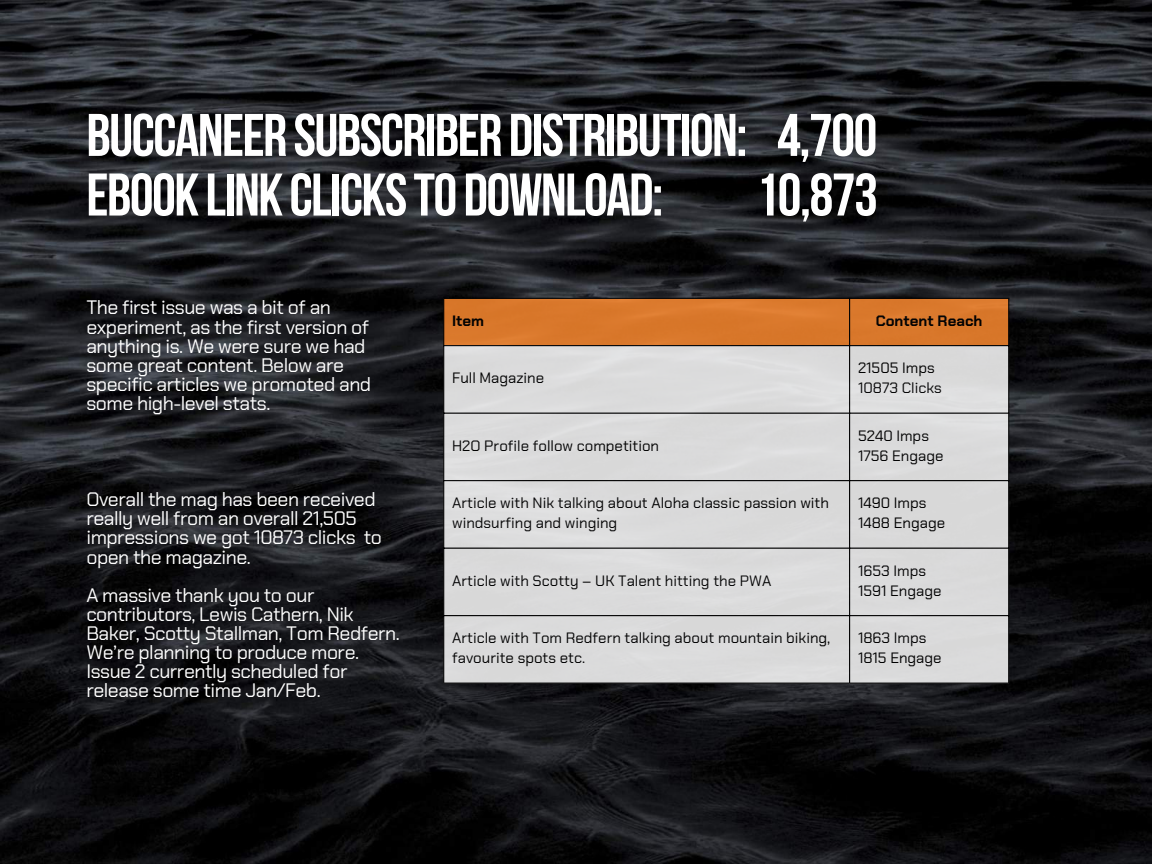
<style>
.page{position:relative;width:1152px;height:864px;background:#fff}
.page>*{position:absolute;margin:0;border:0;box-sizing:border-box;transform-origin:0 0}
.t1{font:700 60px/59.7px "Bebas Neue";letter-spacing:-.025em;color:#fff}
.t2{font:19.5px/19.2px "Chakra Petch";letter-spacing:-.025em;color:#fff}
.t3{font:15px/20.2px "Chakra Petch";color:#000}
.t4{font:700 15px "Chakra Petch";color:#000}
</style>
<div class="page">
<img style="left:0;top:0;width:1152px;height:864px">
<div style="left:444px;top:299px;width:564px;height:46px;background:#d9782b"></div>
<div style="left:444px;top:346px;width:564px;height:337px;background:#dadadb"></div>
<hr style="left:443px;top:299px;width:1px;height:384px;background:#000">
<hr style="left:849px;top:299px;width:1px;height:384px;background:#000">
<hr style="left:1008px;top:299px;width:1px;height:384px;background:#000">
<hr style="left:443px;top:298px;width:566px;height:1px;background:#000">
<hr style="left:443px;top:345px;width:566px;height:1px;background:#000">
<hr style="left:443px;top:413px;width:566px;height:1px;background:#000">
<hr style="left:443px;top:480px;width:566px;height:1px;background:#000">
<hr style="left:443px;top:548px;width:566px;height:1px;background:#000">
<hr style="left:443px;top:615px;width:566px;height:1px;background:#000">
<hr style="left:443px;top:683px;width:566px;height:1px;background:#000">
<h1 class="t1" style="left:86px;top:111px;width:792px">BUCCANEER SUBSCRIBER DISTRIBUTION: 4,700<br>EBOOK LINK CLICKSTO DOWNLOAD:</h1>
<h1 class="t1" style="left:755px;top:171px;width:124px">10,873</h1>
<p class="t2" style="left:86px;top:298px;width:286px">The first issue was a bit of an experiment, as the first version of anything is. We were sure we had some great content. Below are specific articles we promoted and some high-level stats.</p>
<p class="t2" style="left:86px;top:490px;width:297px">Overall the mag has been received really well from an overall 21,505 impressions we got 10873 clicks to open the magazine.</p>
<p class="t2" style="left:86px;top:586px;width:315px">A massive thank you to our contributors, Lewis Cathern, Nik<br>Baker, Scotty Stallman, Tom Redfern.<br>We’re planning to produce more.<br>Issue 2 currently scheduled for release some time Jan/Feb.</p>
<p class="t4" style="left:452px;top:311px;width:33px">Item</p>
<p class="t4" style="left:876px;top:311px;width:108px">Content Reach</p>
<p class="t3" style="left:452px;top:368px;width:94px">Full Magazine</p>
<p class="t3" style="left:858px;top:358px;width:85px">21505 Imps<br>10873 Clicks</p>
<p class="t3" style="left:452px;top:436px;width:208px">H2O Profile follow competition</p>
<p class="t3" style="left:858px;top:425px;width:87px">5240 Imps<br>1756 Engage</p>
<p class="t3" style="left:452px;top:493px;width:378px">Article with Nik talking about Aloha classic passion with windsurfing and winging</p>
<p class="t3" style="left:858px;top:493px;width:89px">1490 Imps<br>1488 Engage</p>
<p class="t3" style="left:452px;top:571px;width:321px">Article with Scotty – UK Talent hitting the PWA</p>
<p class="t3" style="left:858px;top:560px;width:85px">1653 Imps<br>1591 Engage</p>
<p class="t3" style="left:452px;top:628px;width:380px">Article with Tom Redfern talking about mountain biking, favourite spots etc.</p>
<p class="t3" style="left:858px;top:628px;width:85px">1863 Imps<br>1815 Engage</p>
</div>
